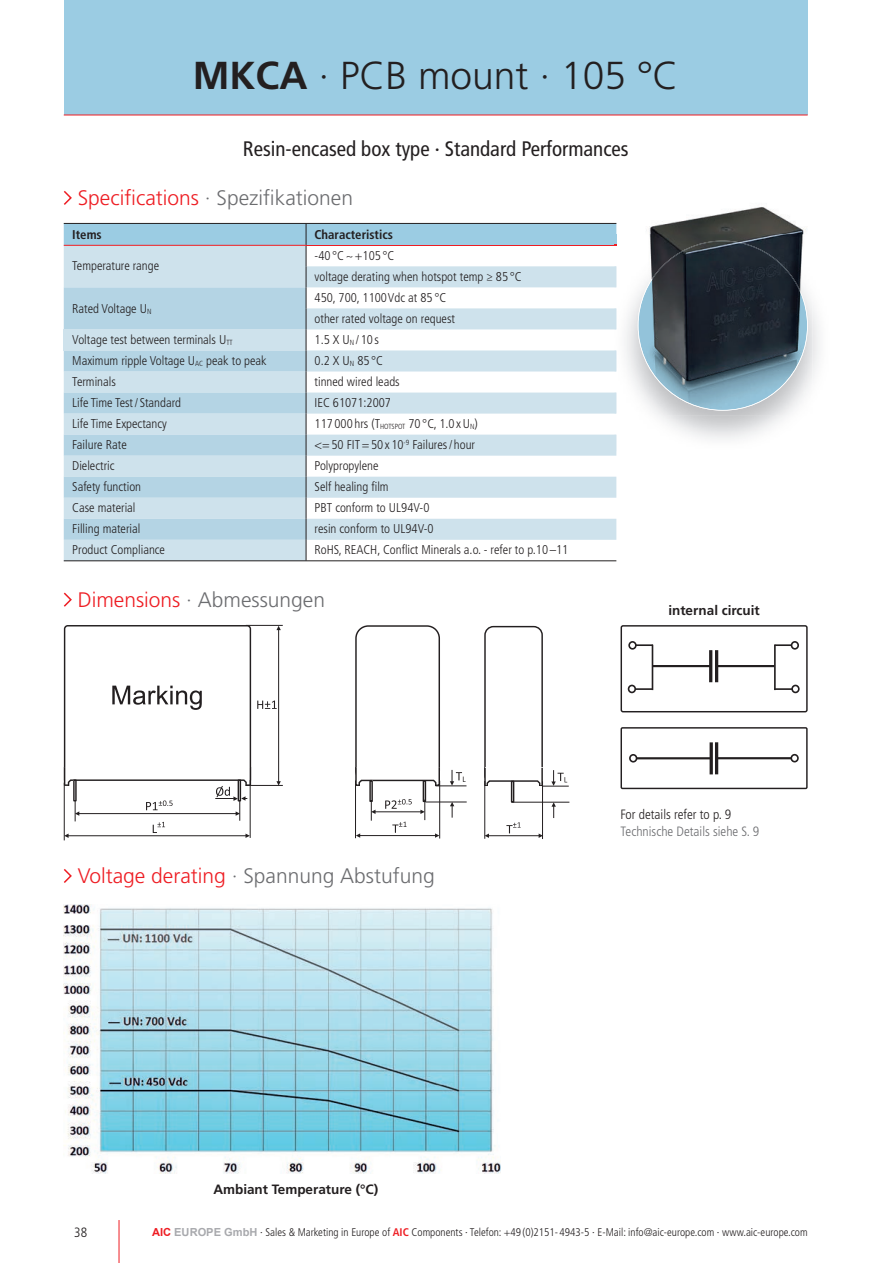
<style>
.page{position:relative;width:893px;height:1263px;background:#fff}
.page>*{position:absolute;margin:0;border:0;box-sizing:border-box;transform-origin:0 0}
.t1{font:300 39px "Frutiger LT Std";color:#231f20}
.t2{font:300 21px "Frutiger LT Std";color:#6c6d70}
.t3{font:condensed 21px "Frutiger LT Std";color:#231f20}
.t4{font:700 13.5px "Frutiger LT Std";color:#231f20}
.t5{font:300 condensed 13.5px "Frutiger LT Std";color:#6c6d70}
.t6{font:300 condensed 13.5px "Frutiger LT Std";color:#231f20}
.t7{font:300 condensed 12.75px/21px "Frutiger LT Std";color:#231f20}
.t8{font:700 condensed 12.75px "Frutiger LT Std";color:#231f20}
.t9{font:300 condensed 11.1px "Frutiger LT Std";color:#231f20}
.s1{font-weight:700}
.s2{color:#ee1d23}
.s3{font-family:"Arial";font-weight:700;font-stretch:normal;color:#ee1d23}
.s4{font-family:"Arial";font-weight:700;font-stretch:normal;color:#a8a9ad}
.s5{font-weight:700;color:#ee1d23}
</style>
<div class="page">
<hr style="left:119px;top:1220px;width:1px;height:43px;background:#ee1d23">
<div style="left:64px;top:0;width:744px;height:115px;background:#9bcce3"></div>
<hr style="left:64px;top:115px;width:744px;height:1px;background:#ee1d23">
<hr style="left:64px;top:561px;width:552px;height:1px;background:#231f20">
<svg style="left:63px;top:191px;width:9px;height:14px"></svg>
<svg style="left:63px;top:592px;width:9px;height:15px"></svg>
<svg style="left:64px;top:869px;width:8px;height:14px"></svg>
<div style="left:62px;top:786px;width:135px;height:10px;background:#c9c8c8"></div>
<hr style="left:64px;top:783px;width:1px;height:57px;background:#231f20">
<hr style="left:246px;top:785px;width:37px;height:1px;background:#231f20">
<hr style="left:246px;top:625px;width:37px;height:1px;background:#231f20">
<hr style="left:278px;top:629px;width:1px;height:153px;background:#231f20">
<svg style="left:276px;top:781px;width:5px;height:5px"></svg>
<svg style="left:276px;top:626px;width:5px;height:4px"></svg>
<svg style="left:257px;top:701px;width:20px;height:8px"></svg>
<svg style="left:64px;top:625px;width:187px;height:213px"></svg>
<div style="left:355px;top:625px;width:85px;height:159px;border:1px solid #231f20;border-radius:12px"></div>
<div style="left:356px;top:767px;width:83px;height:18px;background:#fff"></div>
<svg style="left:450px;top:803px;width:4px;height:15px"></svg>
<hr style="left:355px;top:780px;width:1px;height:58px;background:#231f20">
<hr style="left:439px;top:781px;width:1px;height:58px;background:#231f20">
<svg style="left:356px;top:780px;width:83px;height:58px"></svg>
<hr style="left:435px;top:786px;width:31px;height:1px;background:#231f20">
<hr style="left:425px;top:802px;width:42px;height:1px;background:#231f20">
<svg style="left:450px;top:770px;width:16px;height:16px"></svg>
<div style="left:484px;top:626px;width:59px;height:159px;border:1px solid #231f20;border-radius:8px"></div>
<div style="left:484px;top:767px;width:59px;height:20px;border:1px solid #231f20"></div>
<div style="left:511px;top:781px;width:3px;height:22px;border:1px solid #231f20"></div>
<hr style="left:484px;top:781px;width:1px;height:58px;background:#231f20">
<hr style="left:542px;top:781px;width:1px;height:58px;background:#231f20">
<hr style="left:488px;top:835px;width:51px;height:1px;background:#231f20">
<svg style="left:485px;top:834px;width:4px;height:4px"></svg>
<svg style="left:506px;top:822px;width:15px;height:11px"></svg>
<svg style="left:551px;top:803px;width:5px;height:15px"></svg>
<hr style="left:512px;top:802px;width:57px;height:1px;background:#231f20">
<svg style="left:486px;top:770px;width:83px;height:25px"></svg>
<div style="left:620px;top:625px;width:188px;height:87px;border:1px solid #231f20;border-radius:2px"></div>
<hr style="left:709px;top:650px;width:3px;height:32px;background:#231f20">
<hr style="left:653px;top:665px;width:57px;height:2px;background:#231f20">
<hr style="left:652px;top:645px;width:1px;height:45px;background:#231f20">
<hr style="left:633px;top:644px;width:20px;height:2px;background:#231f20">
<hr style="left:633px;top:688px;width:20px;height:2px;background:#231f20">
<div style="left:629px;top:642px;width:7px;height:7px;background:#fff;border-radius:50%"></div>
<div style="left:628px;top:641px;width:9px;height:9px;border:2px solid #231f20;border-radius:50%"></div>
<div style="left:628px;top:685px;width:8px;height:8px;border:2px solid #231f20;border-radius:50%"></div>
<hr style="left:715px;top:650px;width:3px;height:32px;background:#231f20">
<hr style="left:717px;top:665px;width:57px;height:2px;background:#231f20">
<hr style="left:774px;top:645px;width:2px;height:45px;background:#231f20">
<hr style="left:774px;top:644px;width:20px;height:2px;background:#231f20">
<hr style="left:774px;top:688px;width:20px;height:2px;background:#231f20">
<div style="left:791px;top:641px;width:8px;height:9px;border:2px solid #231f20;border-radius:50%"></div>
<div style="left:791px;top:685px;width:8px;height:8px;border:2px solid #231f20;border-radius:50%"></div>
<div style="left:620px;top:727px;width:187px;height:62px;border:1px solid #231f20"></div>
<hr style="left:715px;top:742px;width:3px;height:32px;background:#231f20">
<hr style="left:717px;top:757px;width:74px;height:2px;background:#231f20">
<div style="left:790px;top:754px;width:9px;height:8px;border:2px solid #231f20;border-radius:50%"></div>
<svg style="left:709px;top:742px;width:4px;height:32px"></svg>
<hr style="left:636px;top:757px;width:75px;height:2px;background:#231f20">
<div style="left:629px;top:754px;width:8px;height:9px;border:2px solid #231f20;border-radius:50%"></div>
<img style="left:616px;top:234px;width:204px;height:217px">
<svg style="left:64px;top:223px;width:552px;height:338px"></svg>
<img style="left:635px;top:207px;width:177px;height:209px">
<img style="left:638px;top:241px;width:169px;height:169px">
<img style="left:726px;top:241px;width:82px;height:85px">
<img style="left:64px;top:905px;width:437px;height:268px">
<h1 class="t1" style="left:193px;top:59px;width:487px"><span class="s1">MKCA</span> · PCB mount · 105 °C</h1>
<h2 class="t3" style="left:243px;top:137px;width:387px">Resin-encased box type · Standard Performances</h2>
<h2 class="t2" style="left:78px;top:189px;width:277px"><span class="s2">Specifications</span> · Spezifikationen</h2>
<p class="t8" style="left:72px;top:229px;width:31px">Items</p>
<p class="t8" style="left:315px;top:229px;width:80px">Characteristics</p>
<p class="t7" style="left:72px;top:256px;width:88px">Temperature range</p>
<p class="t7" style="left:315px;top:246px;width:209px">-40 °C ~ +105 °C<br>voltage derating when hotspot temp ≥ 85 °C</p>
<p class="t7" style="left:72px;top:298px;width:81px">Rated Voltage U<sub>N</sub></p>
<p class="t7" style="left:315px;top:288px;width:142px">450, 700, 1100Vdc at 85 °C other rated voltage on request</p>
<p class="t7" style="left:72px;top:330px;width:162px">Voltage test between terminals U<sub>TT</sub></p>
<p class="t7" style="left:315px;top:330px;width:66px">1.5 X U<sub>N</sub> / 10 s</p>
<p class="t7" style="left:72px;top:351px;width:196px">Maximum ripple Voltage U<sub>AC</sub> peak to peak</p>
<p class="t7" style="left:315px;top:351px;width:70px">0.2 X U<sub>N</sub> 85 °C</p>
<p class="t7" style="left:72px;top:372px;width:45px">Terminals</p>
<p class="t7" style="left:315px;top:372px;width:87px">tinned wired leads</p>
<p class="t7" style="left:72px;top:393px;width:110px">Life Time Test / Standard</p>
<p class="t7" style="left:315px;top:393px;width:78px">IEC 61071:2007</p>
<p class="t7" style="left:72px;top:414px;width:96px">Life Time Expectancy</p>
<p class="t7" style="left:315px;top:414px;width:165px">117 000 hrs (T<sub>HOTSPOT</sub> 70 °C, 1.0 x U<sub>N</sub>)</p>
<p class="t7" style="left:72px;top:435px;width:56px">Failure Rate</p>
<p class="t7" style="left:315px;top:435px;width:162px">&lt;= 50 FIT = 50 x 10<sup>-9</sup> Failures / hour</p>
<p class="t7" style="left:72px;top:456px;width:44px">Dielectric</p>
<p class="t7" style="left:315px;top:456px;width:65px">Polypropylene</p>
<p class="t7" style="left:72px;top:477px;width:70px">Safety function</p>
<p class="t7" style="left:315px;top:477px;width:76px">Self healing film</p>
<p class="t7" style="left:72px;top:498px;width:65px">Case material</p>
<p class="t7" style="left:315px;top:498px;width:116px">PBT conform to UL94V-0</p>
<p class="t7" style="left:72px;top:519px;width:70px">Filling material</p>
<p class="t7" style="left:315px;top:519px;width:121px">resin conform to UL94V-0</p>
<p class="t7" style="left:72px;top:540px;width:94px">Product Compliance</p>
<p class="t7" style="left:315px;top:540px;width:255px">RoHS, REACH, Conflict Minerals a.o. - refer to p.10 –11</p>
<h2 class="t2" style="left:78px;top:590px;width:249px"><span class="s2">Dimensions</span> · Abmessungen</h2>
<p class="t4" style="left:668px;top:603px;width:93px">internal circuit</p>
<h2 class="t2" style="left:78px;top:867px;width:358px"><span class="s2">Voltage derating</span> · Spannung Abstufung</h2>
<p class="t6" style="left:621px;top:809px;width:112px">For details refer to p. 9</p>
<p class="t5" style="left:621px;top:825px;width:140px">Technische Details siehe S. 9</p>
<p class="t4" style="left:213px;top:1182px;width:166px">Ambiant Temperature (°C)</p>
<p class="t6" style="left:74px;top:1226px;width:14px">38</p>
<p class="t9" style="left:152px;top:1227px;width:657px"><span class="s3">AIC</span> <span class="s4">EUROPE GmbH</span> · Sales &amp; Marketing in Europe of <span class="s5">AIC</span> Components · Telefon: +49 (0)2151- 4943-5 · E-Mail: info@aic-europe.com · www.aic-europe.com</p>
</div>
